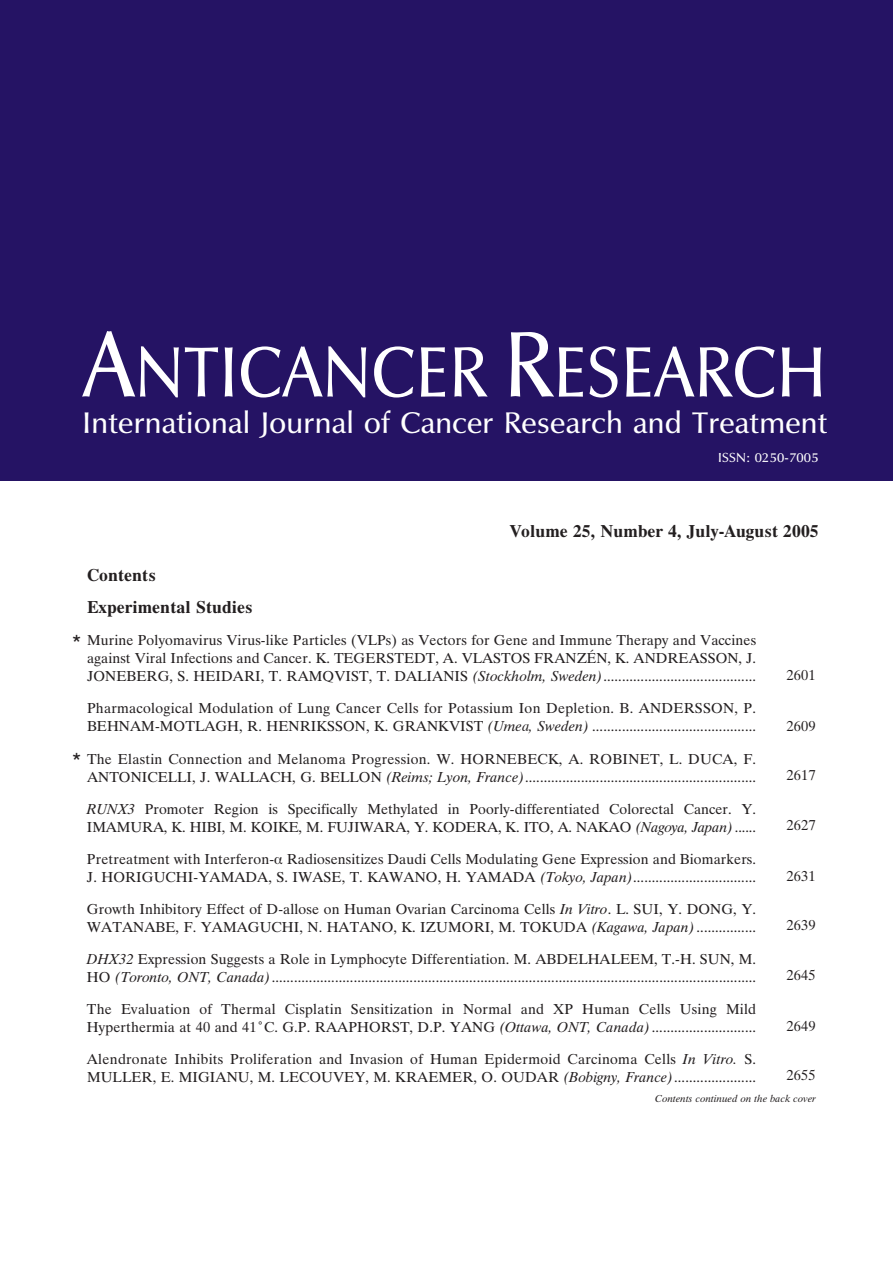
<style>
.page{position:relative;width:893px;height:1263px;background:#fff}
.page>*{position:absolute;margin:0;border:0;box-sizing:border-box;transform-origin:0 0}
.t1{font:73.5px "UB Optima";letter-spacing:.01em;color:#fff;scale:.9 1}
.t2{font:30.75px "UB Optima";letter-spacing:.01em;color:#fff}
.t3{font:18px/32.1px "UB Times Bold";letter-spacing:.005em;color:#231f20}
.t4{font:18px "UB Helvetica";color:#231f20}
.t5{font:15px/18px "UB Times";letter-spacing:.01em;color:#231f20}
.t6{font:13.5px "UB Optima";letter-spacing:.01em;color:#fff}
.t7{font:10.5px "UB Times Italic";letter-spacing:.01em;color:#231f20}
.s1{font-size:96px}
.s2{font-family:"UB Times Italic"}
.s3{font-family:"Times";font-style:italic}
</style>
<div class="page">
<div style="left:0;top:0;width:892px;height:480px;background:#251364"></div>
<h1 class="t1" style="left:83px;top:336px;width:827px"><span class="s1">A</span>NTICANCER <span class="s1">R</span>ESEARCH</h1>
<h2 class="t2" style="left:83px;top:407px;width:746px">International Journal of Cancer Research and Treatment</h2>
<p class="t6" style="left:718px;top:451px;width:102px">ISSN: 0250-7005</p>
<p class="t3" style="left:510px;top:517px;width:310px">Volume 25, Number 4, July-August 2005</p>
<p class="t3" style="left:87px;top:561px;width:167px">Contents<br>Experimental Studies</p>
<p class="t5" style="left:87px;top:633px;width:670px;text-align:justify">Murine Polyomavirus Virus-like Particles (VLPs) as Vectors for Gene and Immune Therapy and Vaccines against Viral Infections and Cancer. K. TEGERSTEDT, A. VLASTOS FRANZÉN, K. ANDREASSON, J.<br>JONEBERG, S. HEIDARI, T. RAMQVIST, T. DALIANIS <span class="s2">(Stockholm, Sweden)</span>.........................................</p>
<p class="t5" style="left:87px;top:701px;width:670px">Pharmacological Modulation of Lung Cancer Cells for Potassium Ion Depletion. B. ANDERSSON, P.<br>BEHNAM-MOTLAGH, R. HENRIKSSON, K. GRANKVIST <span class="s2">(Ume</span><span class="s3">å</span><span class="s2">, Sweden)</span> ............................................</p>
<p class="t5" style="left:87px;top:751px;width:670px">The Elastin Connection and Melanoma Progression. W. HORNEBECK, A. ROBINET, L. DUCA, F.<br>ANTONICELLI, J. WALLACH, G. BELLON <span class="s2">(Reims; Lyon, France)</span>..............................................................</p>
<p class="t5" style="left:87px;top:801px;width:670px"><span class="s2">RUNX3</span> Promoter Region is Specifically Methylated in Poorly-differentiated Colorectal Cancer. Y.<br>IMAMURA, K. HIBI, M. KOIKE, M. FUJIWARA, Y. KODERA, K. ITO, A. NAKAO <span class="s2">(Nagoya, Japan)</span>......</p>
<p class="t5" style="left:87px;top:851px;width:670px">Pretreatment with Interferon-· Radiosensitizes Daudi Cells Modulating Gene Expression and Biomarkers.<br>J. HORIGUCHI-YAMADA, S. IWASE, T. KAWANO, H. YAMADA <span class="s2">(Tokyo, Japan)</span>.................................</p>
<p class="t5" style="left:87px;top:901px;width:670px">Growth Inhibitory Effect of D-allose on Human Ovarian Carcinoma Cells <span class="s2">In Vitro</span>. L. SUI, Y. DONG, Y.<br>WATANABE, F. YAMAGUCHI, N. HATANO, K. IZUMORI, M. TOKUDA <span class="s2">(Kagawa, Japan)</span>................</p>
<p class="t5" style="left:87px;top:951px;width:670px"><span class="s2">DHX32</span> Expression Suggests a Role in Lymphocyte Differentiation. M. ABDELHALEEM, T.-H. SUN, M.<br>HO <span class="s2">(Toronto, ONT, Canada)</span>..................................................................................................................................</p>
<p class="t5" style="left:87px;top:1001px;width:670px">The Evaluation of Thermal Cisplatin Sensitization in Normal and XP Human Cells Using Mild<br>Hyperthermia at 40 and 41ÆC. G.P. RAAPHORST, D.P. YANG <span class="s2">(Ottawa, ONT, Canada)</span>............................</p>
<p class="t5" style="left:87px;top:1051px;width:670px">Alendronate Inhibits Proliferation and Invasion of Human Epidermoid Carcinoma Cells <span class="s2">In Vitro.</span> S.<br>MULLER, E. MIGIANU, M. LECOUVEY, M. KRAEMER, O. OUDAR <span class="s2">(Bobigny, France)</span>......................</p>
<p class="t7" style="left:655px;top:1095px;width:162px">Contents continued on the back cover</p>
<p class="t4" style="left:72px;top:633px;width:11px">*</p>
<p class="t5" style="left:786px;top:667px;width:31px">2601</p>
<p class="t5" style="left:786px;top:718px;width:31px">2609</p>
<p class="t5" style="left:786px;top:768px;width:31px">2617</p>
<p class="t5" style="left:786px;top:817px;width:31px">2627</p>
<p class="t4" style="left:72px;top:751px;width:11px">*</p>
<p class="t5" style="left:786px;top:868px;width:31px">2631</p>
<p class="t5" style="left:786px;top:918px;width:31px">2639</p>
<p class="t5" style="left:786px;top:967px;width:31px">2645</p>
<p class="t5" style="left:786px;top:1018px;width:31px">2649</p>
<p class="t5" style="left:786px;top:1068px;width:31px">2655</p>
</div>
